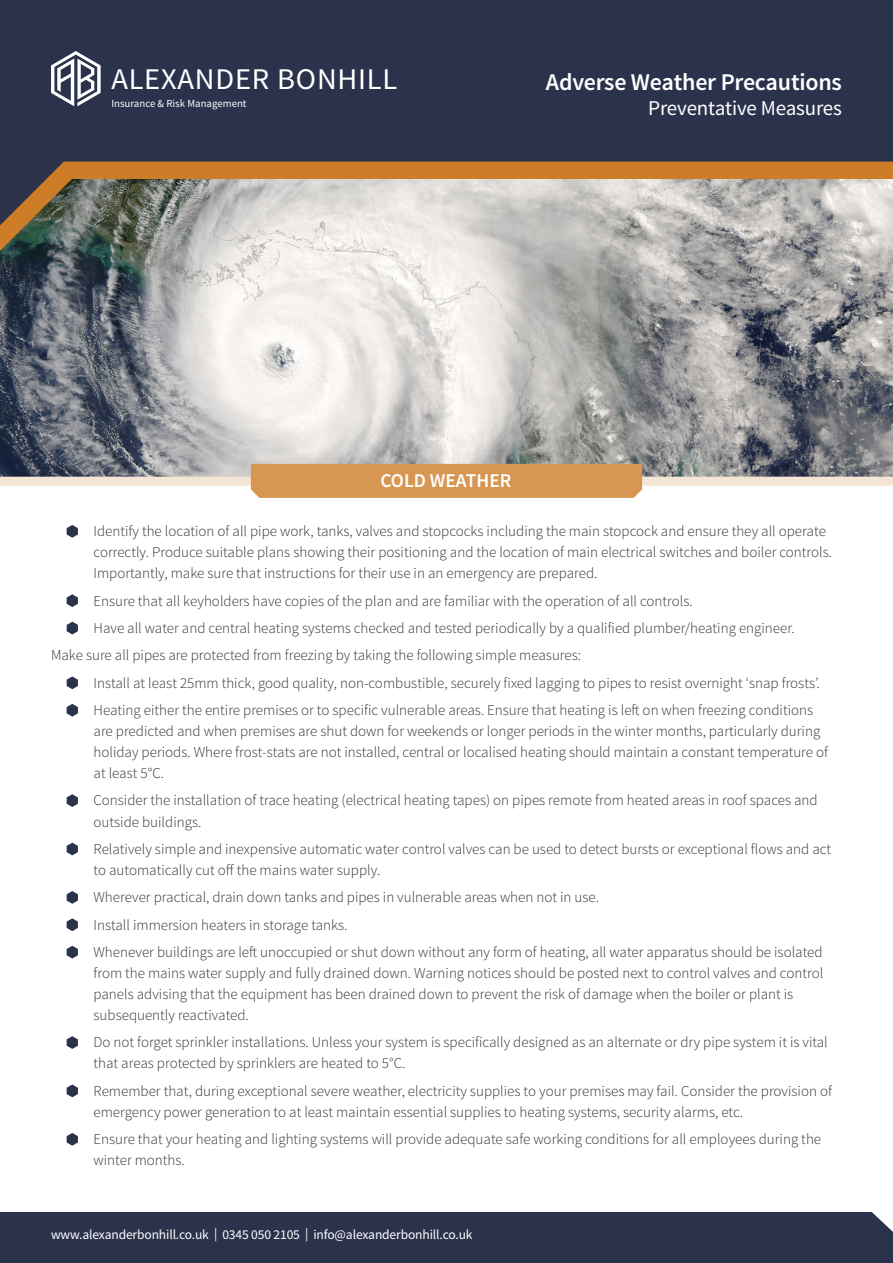
<style>
.page{position:relative;width:893px;height:1263px;background:#fff}
.page>*{position:absolute;margin:0;border:0;box-sizing:border-box;transform-origin:0 0}
.t1{font:30px "Source Sans Pro";letter-spacing:.025em;color:#fff}
.t2{font:600 24px "Source Sans Pro";letter-spacing:-.01em;color:#fff}
.t3{font:21px "Source Sans Pro";letter-spacing:-.01em;color:#fff}
.t4{font:600 19.5px "Source Sans Pro";color:#fff}
.t5{font:300 15px/21px "Source Sans Pro";color:#333}
.t6{font:13.5px "Source Sans Pro";letter-spacing:-.01em;color:#fff}
.t7{font:10.8px "Source Sans Pro";color:#fff}
</style>
<div class="page">
<img style="left:0;top:225px;width:893px;height:251px">
<svg style="left:67px;top:525px;width:11px;height:13px"></svg>
<svg style="left:67px;top:594px;width:11px;height:13px"></svg>
<svg style="left:67px;top:622px;width:11px;height:12px"></svg>
<svg style="left:67px;top:676px;width:11px;height:13px"></svg>
<svg style="left:67px;top:704px;width:11px;height:13px"></svg>
<svg style="left:67px;top:794px;width:11px;height:13px"></svg>
<svg style="left:67px;top:843px;width:11px;height:12px"></svg>
<svg style="left:67px;top:891px;width:11px;height:13px"></svg>
<svg style="left:67px;top:918px;width:11px;height:13px"></svg>
<svg style="left:67px;top:946px;width:11px;height:12px"></svg>
<svg style="left:67px;top:1036px;width:11px;height:13px"></svg>
<svg style="left:67px;top:1084px;width:11px;height:13px"></svg>
<svg style="left:67px;top:1133px;width:11px;height:13px"></svg>
<div style="left:0;top:477px;width:893px;height:9px;background:#f5e5d4"></div>
<div style="left:251px;top:464px;width:391px;height:34px;background:#d79652"></div>
<svg style="left:0;top:225px;width:98px;height:26px;background:#555f50"></svg>
<svg style="left:0;top:0;width:893px;height:225px;background:#54535e"></svg>
<svg style="left:51px;top:51px;width:50px;height:55px"></svg>
<div style="left:0;top:1212px;width:893px;height:51px;background:#2b324c"></div>
<h1 class="t1" style="left:111px;top:61px;width:287px">ALEXANDER BONHILL</h1>
<p class="t7" style="left:111px;top:96px;width:137px">Insurance &amp; Risk Management</p>
<h2 class="t2" style="left:546px;top:67px;width:297px">Adverse Weather Precautions</h2>
<h3 class="t3" style="left:648px;top:95px;width:195px">Preventative Measures</h3>
<h3 class="t4" style="left:380px;top:469px;width:132px">COLD WEATHER</h3>
<p class="t5" style="left:94px;top:521px;width:740px">Identify the location of all pipe work, tanks, valves and stopcocks including the main stopcock and ensure they all operate correctly. Produce suitable plans showing their positioning and the location of main electrical switches and boiler controls.<br>Importantly, make sure that instructions for their use in an emergency are prepared.</p>
<p class="t5" style="left:94px;top:590px;width:601px">Ensure that all keyholders have copies of the plan and are familiar with the operation of all controls.</p>
<p class="t5" style="left:94px;top:617px;width:703px">Have all water and central heating systems checked and tested periodically by a qualified plumber/heating engineer.</p>
<p class="t5" style="left:51px;top:645px;width:532px">Make sure all pipes are protected from freezing by taking the following simple measures:</p>
<p class="t5" style="left:94px;top:672px;width:728px">Install at least 25mm thick, good quality, non-combustible, securely fixed lagging to pipes to resist overnight ‘snap frosts’.</p>
<p class="t5" style="left:94px;top:700px;width:721px">Heating either the entire premises or to specific vulnerable areas. Ensure that heating is left on when freezing conditions</p>
<p class="t5" style="left:94px;top:721px;width:736px">are predicted and when premises are shut down for weekends or longer periods in the winter months, particularly during holiday periods. Where frost-stats are not installed, central or localised heating should maintain a constant temperature of at least 5°C.</p>
<p class="t5" style="left:94px;top:790px;width:726px">Consider the installation of trace heating (electrical heating tapes) on pipes remote from heated areas in roof spaces and outside buildings.</p>
<p class="t5" style="left:94px;top:838px;width:739px">Relatively simple and inexpensive automatic water control valves can be used to detect bursts or exceptional flows and act to automatically cut off the mains water supply.</p>
<p class="t5" style="left:94px;top:884px;width:731px;line-height:27.5px">Wherever practical, drain down tanks and pipes in vulnerable areas when not in use.<br>Install immersion heaters in storage tanks.<br>Whenever buildings are left unoccupied or shut down without any form of heating, all water apparatus should be isolated</p>
<p class="t5" style="left:94px;top:963px;width:731px">from the mains water supply and fully drained down. Warning notices should be posted next to control valves and control panels advising that the equipment has been drained down to prevent the risk of damage when the boiler or plant is subsequently reactivated.</p>
<p class="t5" style="left:94px;top:1032px;width:736px">Do not forget sprinkler installations. Unless your system is specifically designed as an alternate or dry pipe system it is vital that areas protected by sprinklers are heated to 5°C.</p>
<p class="t5" style="left:94px;top:1080px;width:740px">Remember that, during exceptional severe weather, electricity supplies to your premises may fail. Consider the provision of emergency power generation to at least maintain essential supplies to heating systems, security alarms, etc.</p>
<p class="t5" style="left:94px;top:1129px;width:729px">Ensure that your heating and lighting systems will provide adequate safe working conditions for all employees during the winter months.</p>
<p class="t6" style="left:51px;top:1226px;width:423px">www.alexanderbonhill.co.uk | 0345 050 2105 | info@alexanderbonhill.co.uk</p>
</div>
